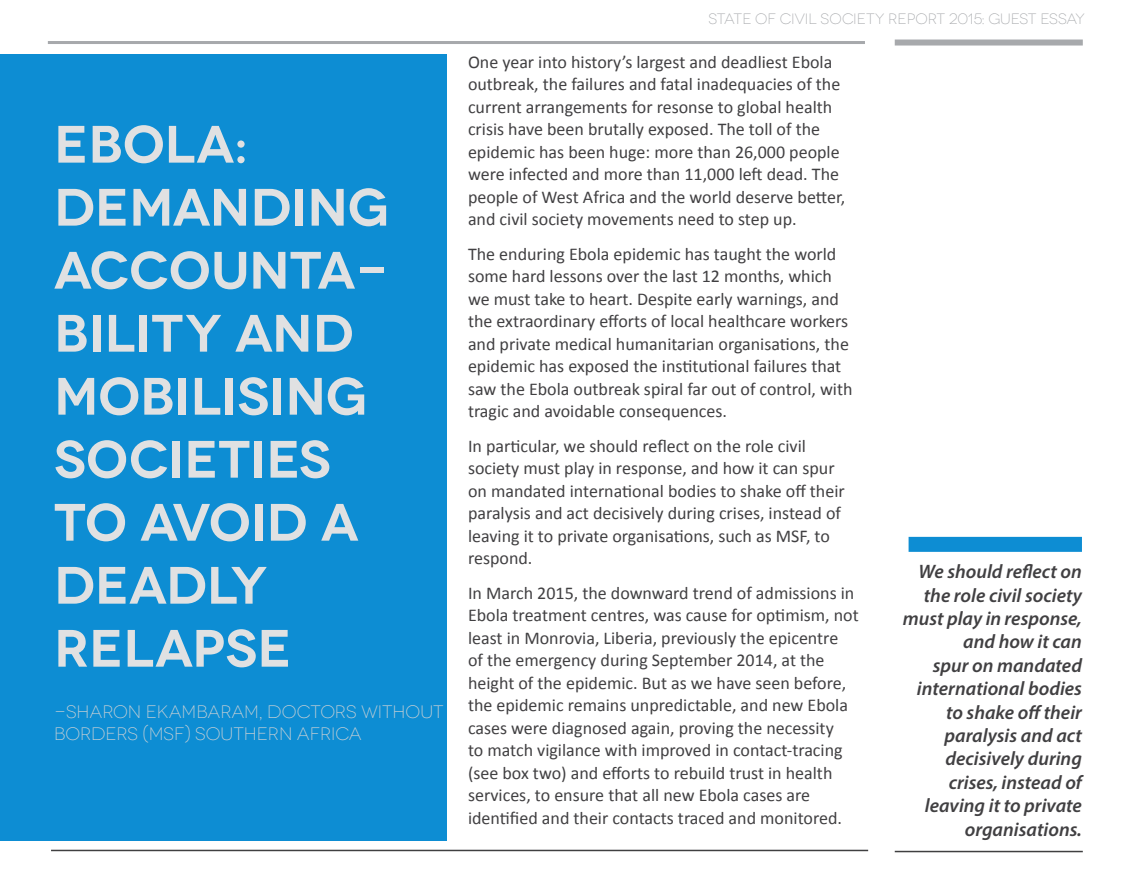
<style>
.page{position:relative;width:1136px;height:893px;background:#fff}
.page>*{position:absolute;margin:0;border:0;box-sizing:border-box;transform-origin:0 0}
.t1{font:600 52.5px/63px "Novecentowide";color:#e0e1e2}
.t2{font:italic 600 19.5px/23.4px "Myriad Pro";color:#414042;text-align:right}
.t3{font:18px/22.5px "Calibri";color:#414042}
.t4{font:300 18px/21.6px "Novecentowide";color:#d1d3d4}
.t5{font:300 15px "Novecentowide";letter-spacing:-.01em;color:#a7a9ac}
</style>
<div class="page">
<hr style="left:48px;top:41px;width:816px;height:3px;background:#a7a9ac">
<div style="left:894px;top:40px;width:188px;height:6px;background:#a7a9ac"></div>
<hr style="left:51px;top:850px;width:817px;height:1px;background:#404041">
<hr style="left:894px;top:851px;width:188px;height:1px;background:#404041">
<div style="left:0;top:54px;width:446px;height:786px;background:#0d8dd3"></div>
<div style="left:908px;top:537px;width:173px;height:15px;background:#0d8dd3"></div>
<h1 class="t1" style="left:54px;top:113px;width:337px">EBOLA:<br>DEMANDING<br>ACCOUNTA-<br>BILITY AND<br>MOBILISING<br>SOCIETIES<br>TO AVOID A<br>DEADLY<br>RELAPSE</h1>
<p class="t4" style="left:54px;top:701px;width:391px">-SHARON EKAMBARAM, DOCTORS WITHOUT<br>BORDERS (MSF) SOUTHERN AFRICA</p>
<p class="t5" style="left:708px;top:11px;width:378px">STATE OF CIVIL SOCIETY REPORT 2015: GUEST ESSAY</p>
<p class="t3" style="left:468px;top:50px;width:379px">One year into history’s largest and deadliest Ebola outbreak, the failures and fatal inadequacies of the current arrangements for resonse to global health crisis have been brutally exposed. The toll of the epidemic has been huge: more than 26,000 people were infected and more than 11,000 left dead. The people of West Africa and the world deserve better, and civil society movements need to step up.</p>
<p class="t3" style="left:468px;top:242px;width:386px">The enduring Ebola epidemic has taught the world some hard lessons over the last 12 months, which we must take to heart. Despite early warnings, and the extraordinary efforts of local healthcare workers and private medical humanitarian organisations, the epidemic has exposed the institutional failures that saw the Ebola outbreak spiral far out of control, with tragic and avoidable consequences.</p>
<p class="t3" style="left:468px;top:434px;width:378px">In particular, we should reflect on the role civil society must play in response, and how it can spur on mandated international bodies to shake off their paralysis and act decisively during crises, instead of leaving it to private organisations, such as MSF, to respond.</p>
<p class="t3" style="left:468px;top:581px;width:392px">In March 2015, the downward trend of admissions in Ebola treatment centres, was cause for optimism, not least in Monrovia, Liberia, previously the epicentre<br>of the emergency during September 2014, at the height of the epidemic. But as we have seen before, the epidemic remains unpredictable, and new Ebola cases were diagnosed again, proving the necessity<br>to match vigilance with improved in contact-tracing (see box two) and efforts to rebuild trust in health services, to ensure that all new Ebola cases are identified and their contacts traced and monitored.</p>
<p class="t2" style="left:902px;top:559px;width:180px">We should reflect on the role civil society must play in response, and how it can<br>spur on mandated international bodies to shake off their paralysis and act decisively during crises, instead of leaving it to private organisations.</p>
</div>
